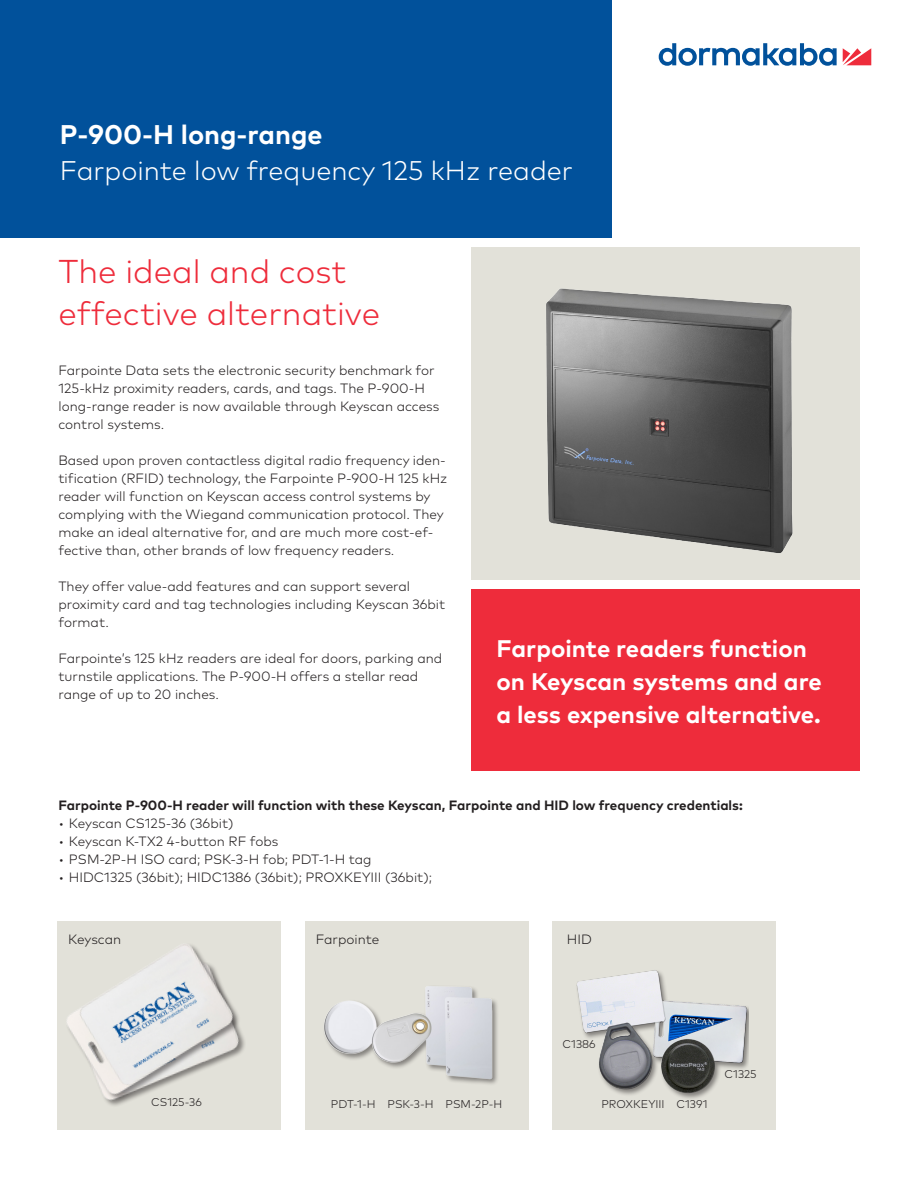
<style>
.page{position:relative;width:918px;height:1188px;background:#fff}
.page>*{position:absolute;margin:0;border:0;box-sizing:border-box;transform-origin:0 0}
.Tab_Head_center_ligh{font:300 33px/42px "Mark Pro";color:#ee2c3b}
.t1{font:300 27px "Mark Pro";color:#fff}
.t2{font:700 27px "Mark Pro";color:#fff}
.Tab_Head_center_ligh-2{font:700 24px/33px "Mark Pro";color:#fff}
.Tab_Head_center_ligh-3{font:300 13.5px/18px "Mark Pro";color:#231f20}
.Tab_Head_center_ligh-4{font:700 13.5px "Mark Pro";color:#231f20}
.Tab_Head_center_ligh-5{font:300 11.25px "Mark Pro";color:#231f20}
</style>
<div class="page">
<div style="left:0;top:0;width:612px;height:238px;background:#01519b"></div>
<svg style="left:843px;top:48px;width:28px;height:17px"></svg>
<svg style="left:659px;top:43px;width:178px;height:23px"></svg>
<div style="left:471px;top:590px;width:389px;height:181px;background:#ee2c3b"></div>
<div style="left:471px;top:247px;width:389px;height:333px;background:#e2e1d9"></div>
<img style="left:546px;top:288px;width:247px;height:265px">
<div style="left:57px;top:921px;width:224px;height:208px;background:#e2e1d9"></div>
<div style="left:305px;top:921px;width:224px;height:208px;background:#e2e1d9"></div>
<div style="left:553px;top:921px;width:223px;height:208px;background:#e2e1d9"></div>
<img style="left:324px;top:986px;width:174px;height:98px">
<img style="left:576px;top:970px;width:172px;height:129px">
<img style="left:67px;top:945px;width:178px;height:161px">
<p class="t2" style="left:60px;top:114px;width:264px">P-900-H long-range</p>
<p class="t1" style="left:60px;top:151px;width:515px">Farpointe low frequency 125 kHz reader</p>
<p class="Tab_Head_center_ligh" style="left:58px;top:248px;width:323px">The ideal and cost effective alternative</p>
<p class="Tab_Head_center_ligh-3" style="left:58px;top:360px;width:382px">Farpointe Data sets the electronic security benchmark for 125-kHz proximity readers, cards, and tags. The P-900-H long-range reader is now available through Keyscan access control systems.</p>
<p class="Tab_Head_center_ligh-3" style="left:58px;top:450px;width:390px">Based upon proven contactless digital radio frequency iden&shy;tification (RFID) technology, the Farpointe P-900-H 125 kHz reader will function on Keyscan access control systems by complying with the Wiegand communication protocol. They make an ideal alternative for, and are much more cost-ef&shy;fective than, other brands of low frequency readers.</p>
<p class="Tab_Head_center_ligh-3" style="left:58px;top:576px;width:388px">They offer value-add features and can support several proximity card and tag technologies including Keyscan 36bit format.</p>
<p class="Tab_Head_center_ligh-3" style="left:58px;top:648px;width:385px">Farpointe’s 125 kHz readers are ideal for doors, parking and turnstile applications. The P-900-H offers a stellar read range of up to 20 inches.</p>
<p class="Tab_Head_center_ligh-2" style="left:497px;top:630px;width:327px">Farpointe readers function on Keyscan systems and are a less expensive alternative.</p>
<p class="Tab_Head_center_ligh-4" style="left:58px;top:795px;width:686px">Farpointe P-900-H reader will function with these Keyscan, Farpointe and HID low frequency credentials:</p>
<p class="Tab_Head_center_ligh-3" style="left:58px;top:813px;width:177px">• Keyscan CS125-36 (36bit)</p>
<p class="Tab_Head_center_ligh-3" style="left:58px;top:831px;width:221px">• Keyscan K-TX2 4-button RF fobs</p>
<p class="Tab_Head_center_ligh-3" style="left:58px;top:849px;width:315px">• PSM-2P-H ISO card; PSK-3-H fob; PDT-1-H tag</p>
<p class="Tab_Head_center_ligh-3" style="left:58px;top:867px;width:375px">• HIDC1325 (36bit); HIDC1386 (36bit); PROXKEYIII (36bit);</p>
<p class="Tab_Head_center_ligh-3" style="left:68px;top:929px;width:54px">Keyscan</p>
<p class="Tab_Head_center_ligh-3" style="left:316px;top:929px;width:65px">Farpointe</p>
<p class="Tab_Head_center_ligh-3" style="left:567px;top:929px;width:27px">HID</p>
<p class="Tab_Head_center_ligh-5" style="left:151px;top:1094px;width:52px">CS125-36</p>
<p class="Tab_Head_center_ligh-5" style="left:331px;top:1095px;width:173px">PDT-1-H PSK-3-H PSM-2P-H</p>
<p class="Tab_Head_center_ligh-5" style="left:563px;top:1035px;width:35px">C1386</p>
<p class="Tab_Head_center_ligh-5" style="left:601px;top:1095px;width:108px">PROXKEYIII C1391</p>
<p class="Tab_Head_center_ligh-5" style="left:725px;top:1065px;width:34px">C1325</p>
</div>
